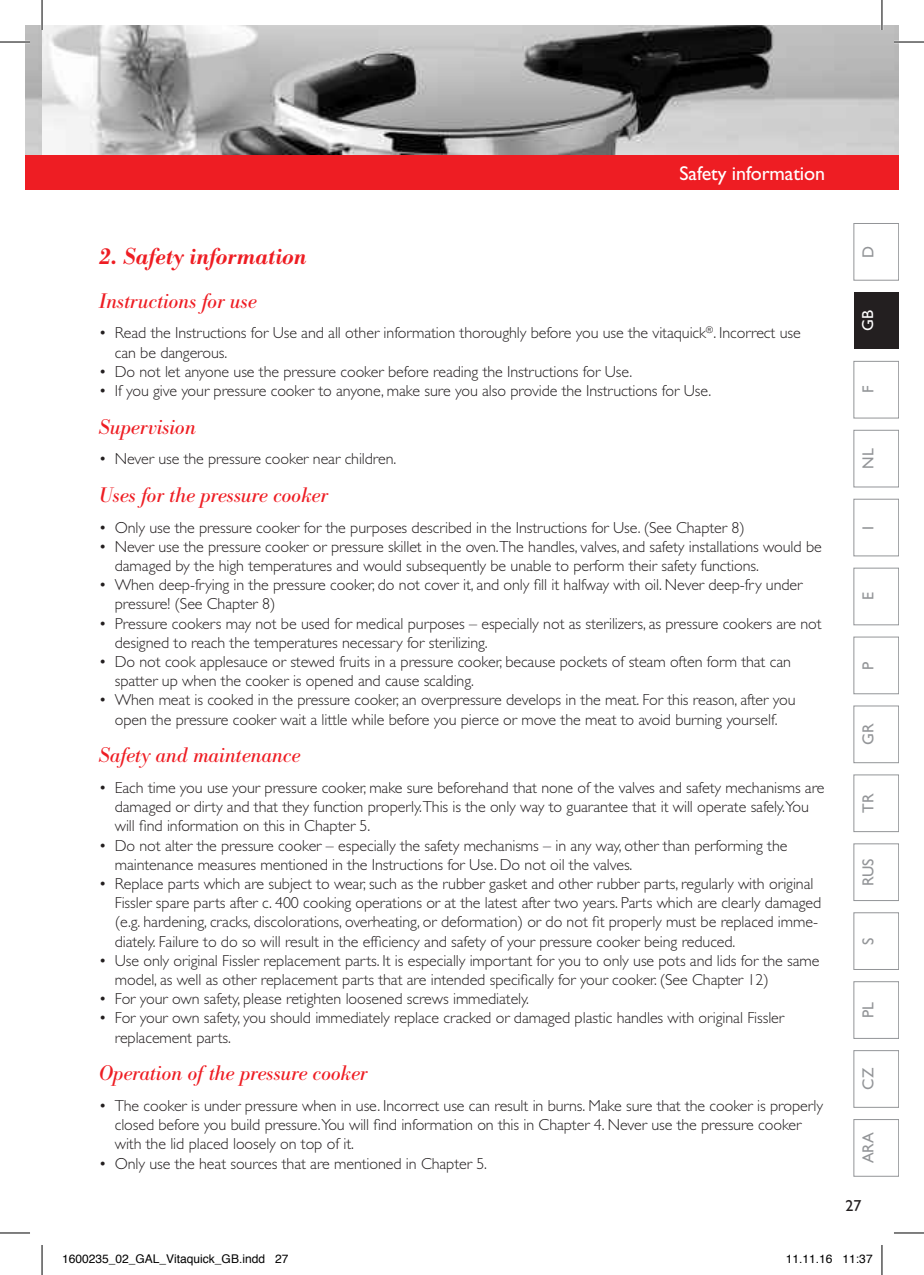
<style>
.page{position:relative;width:924px;height:1275px;background:#fff}
.page>*{position:absolute;margin:0;border:0;box-sizing:border-box;transform-origin:0 0}
.t1{font:italic 600 24px "Bodoni Antiqua T";color:#ee1d23}
.t2{font:italic 22px "Bodoni Antiqua T";letter-spacing:-.005em;color:#ee1d23}
.t3{font:20px "Gill Sans";letter-spacing:-.005em;color:#fff}
.t4{font:300 16px/19.2px "Gill Sans";letter-spacing:-.005em;color:#231f20}
.t5{font:16px "Gill Sans";color:#939598}
.t6{font:16px "Gill Sans";color:#fff}
.t7{font:16px "Gill Sans";color:#231f20}
.t8{font:12px "Helvetica";color:#000}
</style>
<div class="page">
<img style="left:25px;top:25px;width:873px;height:130px">
<div style="left:853px;top:223px;width:45px;height:57px;border:1px solid #939598"></div>
<div style="left:853px;top:292px;width:45px;height:57px;background:#231f20"></div>
<div style="left:853px;top:361px;width:45px;height:57px;border:1px solid #939598"></div>
<div style="left:853px;top:430px;width:45px;height:57px;border:1px solid #939598"></div>
<div style="left:853px;top:499px;width:45px;height:57px;border:1px solid #939598"></div>
<div style="left:853px;top:568px;width:45px;height:57px;border:1px solid #939598"></div>
<div style="left:853px;top:637px;width:45px;height:57px;border:1px solid #939598"></div>
<div style="left:853px;top:705px;width:45px;height:58px;border:1px solid #939598"></div>
<div style="left:853px;top:774px;width:45px;height:58px;border:1px solid #939598"></div>
<div style="left:853px;top:843px;width:45px;height:58px;border:1px solid #939598"></div>
<div style="left:853px;top:912px;width:45px;height:57px;border:1px solid #939598"></div>
<div style="left:853px;top:981px;width:45px;height:57px;border:1px solid #939598"></div>
<div style="left:853px;top:1050px;width:45px;height:57px;border:1px solid #939598"></div>
<div style="left:853px;top:1119px;width:45px;height:57px;border:1px solid #939598"></div>
<div style="left:25px;top:155px;width:17px;height:34px;background:#ee1d23"></div>
<div style="left:42px;top:155px;width:856px;height:34px;background:#ee1d23"></div>
<hr style="left:0;top:41px;width:30px;height:2px;background:#fff">
<hr style="left:893px;top:41px;width:30px;height:2px;background:#fff">
<hr style="left:41px;top:0;width:2px;height:30px;background:#fff">
<hr style="left:880px;top:0;width:2px;height:30px;background:#fff">
<hr style="left:0;top:42px;width:30px;height:1px;background:#000">
<hr style="left:893px;top:42px;width:30px;height:1px;background:#000">
<hr style="left:0;top:1232px;width:30px;height:1px;background:#000">
<hr style="left:893px;top:1232px;width:30px;height:1px;background:#000">
<hr style="left:42px;top:0;width:1px;height:30px;background:#000">
<hr style="left:42px;top:1245px;width:1px;height:30px;background:#000">
<hr style="left:881px;top:0;width:1px;height:30px;background:#000">
<hr style="left:881px;top:1245px;width:1px;height:30px;background:#000">
<p class="t3" style="left:679px;top:162px;width:147px">Safety information</p>
<h1 class="t1" style="left:99px;top:242px;width:209px">2. Safety information</h1>
<h2 class="t2" style="left:99px;top:288px;width:159px">Instructions for use</h2>
<p class="t4" style="left:115px;top:323px;width:687px;text-indent:-16px">• Read the Instructions for Use and all other information thoroughly before you use the vitaquick<sup>®</sup>. Incorrect use can be dangerous.</p>
<p class="t4" style="left:99px;top:362px;width:534px">• Do not let anyone use the pressure cooker before reading the Instructions for Use.</p>
<p class="t4" style="left:99px;top:381px;width:613px">• If you give your pressure cooker to anyone, make sure you also provide the Instructions for Use.</p>
<h2 class="t2" style="left:99px;top:413px;width:98px">Supervision</h2>
<p class="t4" style="left:99px;top:449px;width:299px">• Never use the pressure cooker near children.</p>
<h2 class="t2" style="left:99px;top:482px;width:230px">Uses for the pressure cooker</h2>
<p class="t4" style="left:99px;top:518px;width:647px">• Only use the pressure cooker for the purposes described in the Instructions for Use. (See Chapter 8)</p>
<p class="t4" style="left:115px;top:537px;width:708px;text-indent:-16px">• Never use the pressure cooker or pressure skillet in the oven.The handles, valves, and safety installations would be damaged by the high temperatures and would subsequently be unable to perform their safety functions.</p>
<p class="t4" style="left:115px;top:575px;width:689px;text-indent:-16px">• When deep-frying in the pressure cooker, do not cover it, and only fill it halfway with oil. Never deep-fry under pressure! (See Chapter 8)</p>
<p class="t4" style="left:115px;top:614px;width:708px;text-indent:-16px">• Pressure cookers may not be used for medical purposes – especially not as sterilizers, as pressure cookers are not designed to reach the temperatures necessary for sterilizing.</p>
<p class="t4" style="left:115px;top:652px;width:677px;text-indent:-16px">• Do not cook applesauce or stewed fruits in a pressure cooker, because pockets of steam often form that can spatter up when the cooker is opened and cause scalding.</p>
<p class="t4" style="left:99px;top:690px;width:698px;text-align:center">• When meat is cooked in the pressure cooker, an overpressure develops in the meat. For this reason, after you open the pressure cooker wait a little while before you pierce or move the meat to avoid burning yourself.</p>
<h2 class="t2" style="left:99px;top:742px;width:203px">Safety and maintenance</h2>
<p class="t4" style="left:115px;top:778px;width:711px;text-indent:-16px">• Each time you use your pressure cooker, make sure beforehand that none of the valves and safety mechanisms are damaged or dirty and that they function properly.This is the only way to guarantee that it will operate safely.You will find information on this in Chapter 5.</p>
<p class="t4" style="left:115px;top:835px;width:674px;text-indent:-16px">• Do not alter the pressure cooker – especially the safety mechanisms – in any way, other than performing the maintenance measures mentioned in the Instructions for Use. Do not oil the valves.</p>
<p class="t4" style="left:115px;top:874px;width:707px;text-indent:-16px">• Replace parts which are subject to wear, such as the rubber gasket and other rubber parts, regularly with original Fissler spare parts after c. 400 cooking operations or at the latest after two years. Parts which are clearly damaged (e.g. hardening, cracks, discolorations, overheating, or deformation) or do not fit properly must be replaced imme&shy;diately. Failure to do so will result in the efficiency and safety of your pressure cooker being reduced.</p>
<p class="t4" style="left:115px;top:951px;width:705px;text-indent:-16px">• Use only original Fissler replacement parts. It is especially important for you to only use pots and lids for the same model, as well as other replacement parts that are intended specifically for your cooker. (See Chapter 12)</p>
<p class="t4" style="left:99px;top:989px;width:431px">• For your own safety, please retighten loosened screws immediately.</p>
<p class="t4" style="left:115px;top:1008px;width:670px;text-indent:-16px">• For your own safety, you should immediately replace cracked or damaged plastic handles with original Fissler replacement parts.</p>
<h2 class="t2" style="left:99px;top:1060px;width:270px">Operation of the pressure cooker</h2>
<p class="t4" style="left:115px;top:1096px;width:709px;text-indent:-16px">• The cooker is under pressure when in use. Incorrect use can result in burns. Make sure that the cooker is properly closed before you build pressure.You will find information on this in Chapter 4. Never use the pressure cooker with the lid placed loosely on top of it.</p>
<p class="t4" style="left:99px;top:1153px;width:389px">• Only use the heat sources that are mentioned in Chapter 5.</p>
<p class="t5" style="left:858px;top:258px;width:14px;rotate:-90deg">D</p>
<p class="t6" style="left:858px;top:331px;width:22px;rotate:-90deg">GB</p>
<p class="t5" style="left:858px;top:393px;width:9px;rotate:-90deg">F</p>
<p class="t5" style="left:858px;top:469px;width:22px;rotate:-90deg">NL</p>
<p class="t5" style="left:858px;top:529px;width:5px;rotate:-90deg">I</p>
<p class="t5" style="left:858px;top:600px;width:9px;rotate:-90deg">E</p>
<p class="t5" style="left:858px;top:669px;width:10px;rotate:-90deg">P</p>
<p class="t5" style="left:858px;top:745px;width:23px;rotate:-90deg">GR</p>
<p class="t5" style="left:858px;top:813px;width:21px;rotate:-90deg">TR</p>
<p class="t5" style="left:858px;top:886px;width:29px;rotate:-90deg">RUS</p>
<p class="t5" style="left:858px;top:944px;width:9px;rotate:-90deg">S</p>
<p class="t5" style="left:858px;top:1018px;width:17px;rotate:-90deg">PL</p>
<p class="t5" style="left:858px;top:1089px;width:23px;rotate:-90deg">CZ</p>
<p class="t5" style="left:858px;top:1163px;width:33px;rotate:-90deg">ARA</p>
<p class="t7" style="left:845px;top:1196px;width:17px">27</p>
<p class="t8" style="left:62px;top:1249px;width:228px">1600235_02_GAL_Vitaquick_GB.indd 27</p>
<p class="t8" style="left:785px;top:1249px;width:88px">11.11.16 11:37</p>
</div>
